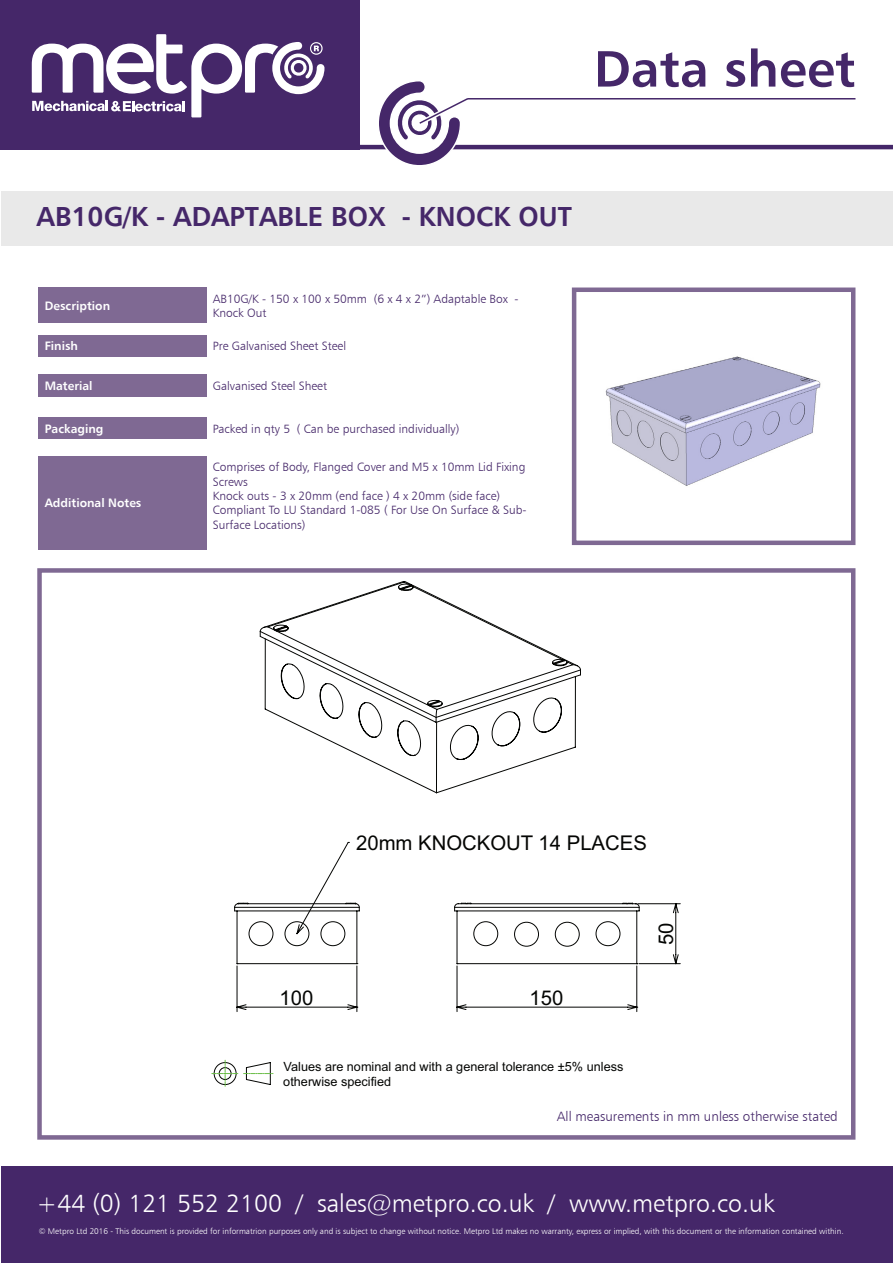
<style>
.page{position:relative;width:893px;height:1263px;background:#fff}
.page>*{position:absolute;margin:0;border:0;box-sizing:border-box;transform-origin:0 0}
.t1{font:51px "Humanist 777 BT Bold B";color:#452769}
.t2{font:27px "Humanist 777 BT Bold B";color:#452769}
.t3{font:24.9px "Humanist 777 BT Light B";color:#fff}
.t4{font:20.25px "Arial";color:#040503}
.t5{font:13.5px "Humanist 777 BT Light B";color:#452769}
.t6{font:12.75px/15.1px "Arial";color:#040503}
.t7{font:12px/14.4px "Humanist 777 BT Light B";color:#452769}
.t8{font:12px "Humanist 777 BT Bold B";color:#fff}
.t9{font:8.25px "Humanist 777 BT Light B";color:#fff}
</style>
<div class="page">
<hr style="left:359px;top:145px;width:30px;height:4px;background:#452769">
<div style="left:572px;top:287px;width:283px;height:258px;border:4px solid #7f6993"></div>
<div style="left:1px;top:1167px;width:892px;height:96px;background:#452769"></div>
<div style="left:1px;top:191px;width:892px;height:55px;background:#e9e9e9"></div>
<div style="left:0;top:0;width:359px;height:149px;background:#452769"></div>
<div style="left:37px;top:568px;width:818px;height:572px;border:4px solid #7f6993"></div>
<div style="left:39px;top:287px;width:168px;height:36px;background:#7f6993"></div>
<div style="left:39px;top:335px;width:168px;height:21px;background:#7f6993"></div>
<div style="left:39px;top:374px;width:168px;height:22px;background:#7f6993"></div>
<div style="left:39px;top:418px;width:168px;height:21px;background:#7f6993"></div>
<svg style="left:32px;top:34px;width:293px;height:83px"></svg>
<hr style="left:449px;top:145px;width:444px;height:4px;background:#452769">
<hr style="left:467px;top:98px;width:388px;height:2px;background:#452769">
<svg style="left:377px;top:81px;width:95px;height:84px"></svg>
<img style="left:605px;top:356px;width:216px;height:130px">
<svg style="left:259px;top:581px;width:322px;height:261px"></svg>
<svg style="left:212px;top:1060px;width:61px;height:27px"></svg>
<svg style="left:234px;top:842px;width:446px;height:170px"></svg>
<div style="left:39px;top:456px;width:168px;height:93px;background:#7f6993"></div>
<p class="t1" style="left:594px;top:37px;width:263px">Data sheet</p>
<p class="t2" style="left:37px;top:200px;width:537px">AB10G/K - ADAPTABLE BOX - KNOCK OUT</p>
<p class="t8" style="left:45px;top:298px;width:67px">Description</p>
<p class="t7" style="left:213px;top:291px;width:307px">AB10G/K - 150 x 100 x 50mm (6 x 4 x 2”) Adaptable Box -<br>Knock Out</p>
<p class="t8" style="left:45px;top:339px;width:35px">Finish</p>
<p class="t7" style="left:213px;top:339px;width:135px">Pre Galvanised Sheet Steel</p>
<p class="t8" style="left:45px;top:378px;width:49px">Material</p>
<p class="t7" style="left:213px;top:378px;width:116px">Galvanised Steel Sheet</p>
<p class="t8" style="left:45px;top:421px;width:60px">Packaging</p>
<p class="t7" style="left:213px;top:421px;width:248px">Packed in qty 5 ( Can be purchased individually)</p>
<p class="t8" style="left:45px;top:495px;width:98px">Additional Notes</p>
<p class="t7" style="left:213px;top:460px;width:314px">Comprises of Body, Flanged Cover and M5 x 10mm Lid Fixing<br>Screws</p>
<p class="t7" style="left:213px;top:488px;width:289px">Knock outs - 3 x 20mm (end face ) 4 x 20mm (side face)</p>
<p class="t7" style="left:213px;top:503px;width:315px">Compliant To LU Standard 1-085 ( For Use On Surface &amp; Sub-<br>Surface Locations)</p>
<p class="t4" style="left:356px;top:828px;width:292px">20mm KNOCKOUT 14 PLACES</p>
<p class="t4" style="left:280px;top:983px;width:35px">100</p>
<p class="t4" style="left:530px;top:983px;width:35px">150</p>
<p class="t6" style="left:283px;top:1059px;width:342px">Values are nominal and with a general tolerance ±5% unless otherwise specified</p>
<p class="t4" style="left:652px;top:945px;width:24px;rotate:-90deg">50</p>
<p class="t5" style="left:557px;top:1108px;width:282px">All measurements in mm unless otherwise stated</p>
<p class="t3" style="left:37px;top:1188px;width:739px">+44 (0) 121 552 2100 / sales@metpro.co.uk / www.metpro.co.uk</p>
<p class="t9" style="left:39px;top:1226px;width:806px">© Metpro Ltd 2016 - This document is provided for informatrion purposes only and is subject to change without notice. Metpro Ltd makes no warranty, express or implied, with this document or the information contained within.</p>
</div>
